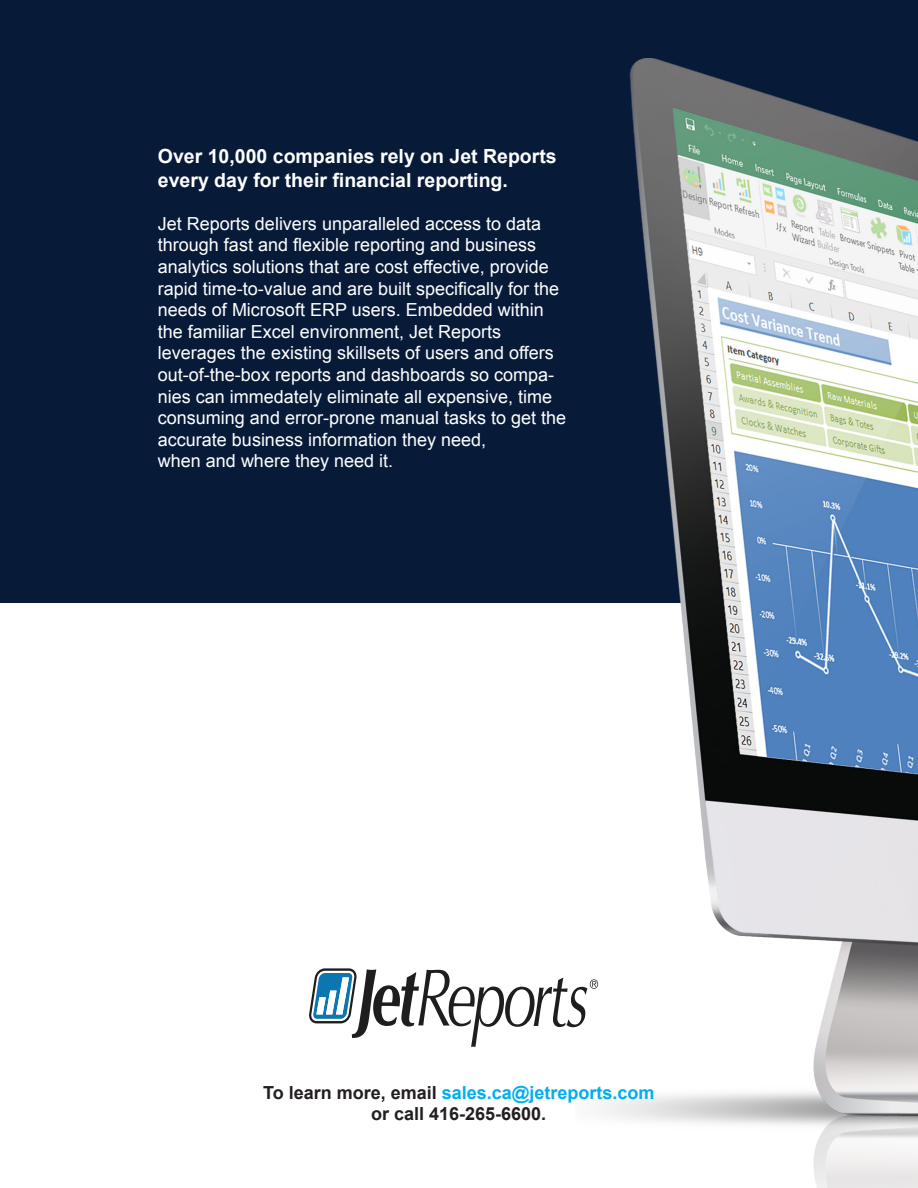
<style>
.page{position:relative;width:918px;height:1188px;background:#fff}
.page>*{position:absolute;margin:0;border:0;box-sizing:border-box;transform-origin:0 0}
.t1{font:700 19.5px/23.4px "Arial";color:#fff}
.t2{font:18px/21.6px "Arial";color:#fff}
.t3{font:700 18px/21.6px "Arial";color:#231f20;text-align:center}
.s1{color:#00aeef}
</style>
<div class="page">
<div style="left:0;top:0;width:918px;height:603px;background:#071b39"></div>
<svg style="left:309px;top:968px;width:267px;height:79px"></svg>
<img style="left:576px;top:58px;width:342px;height:1130px">
<p class="t1" style="left:158px;top:145px;width:400px">Over 10,000 companies rely on Jet Reports every day for their financial reporting.</p>
<p class="t2" style="left:158px;top:213px;width:410px">Jet Reports delivers unparalleled access to data through fast and flexible reporting and business analytics solutions that are cost effective, provide rapid time-to-value and are built specifically for the needs of Microsoft ERP users. Embedded within the familiar Excel environment, Jet Reports leverages the existing skillsets of users and offers out-of-the-box reports and dashboards so compa&shy;nies can immedately eliminate all expensive, time consuming and error-prone manual tasks to get the accurate business information they need,<br>when and where they need it.</p>
<p class="t3" style="left:263px;top:1082px;width:393px">To learn more, email <span class="s1">sales.ca@jetreports.com </span>or call 416-265-6600.</p>
</div>
